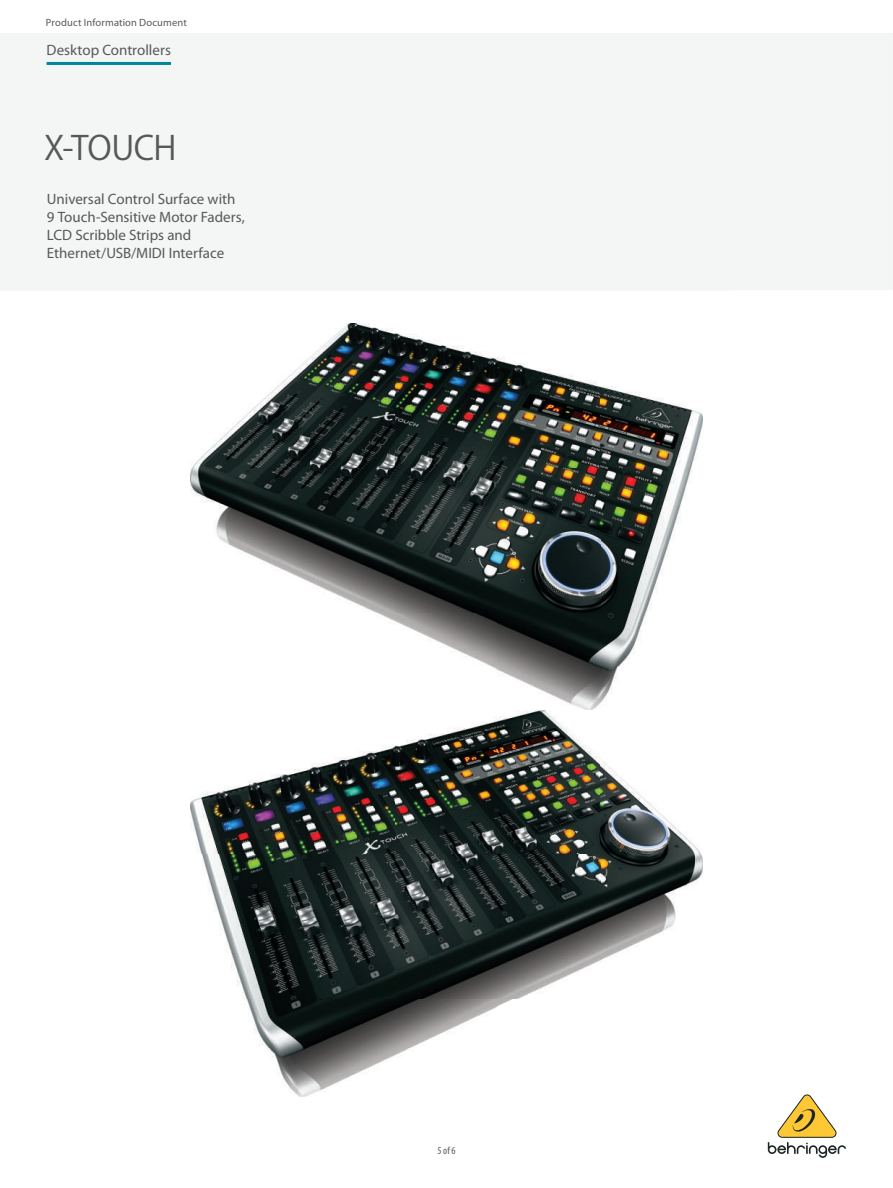
<style>
.page{position:relative;width:893px;height:1188px;background:#fff}
.page>*{position:absolute;margin:0;border:0;box-sizing:border-box;transform-origin:0 0}
.t1{font:33px "Koz Go Pro Regular 90 pv RKSJ H";letter-spacing:-.02em;color:#57585a}
.t2{font:15px/18px "Myriad Pro";color:#57585a}
.t3{font:10.5px "Myriad Pro";letter-spacing:.015em;color:#57585a}
.t4{font:condensed 10.5px "Myriad Pro";color:#57585a}
</style>
<div class="page">
<svg style="left:768px;top:1094px;width:78px;height:64px"></svg>
<img style="left:190px;top:323px;width:513px;height:773px">
<hr style="left:47px;top:62px;width:124px;height:3px;background:#008698">
<p class="t3" style="left:46px;top:18px;width:142px">Product Information Document</p>
<p class="t2" style="left:47px;top:42px;width:126px">Desktop Controllers</p>
<h1 class="t1" style="left:44px;top:135px;width:134px">X-TOUCH</h1>
<p class="t2" style="left:47px;top:191px;width:200px">Universal Control Surface with<br>9 Touch-Sensitive Motor Faders,<br>LCD Scribble Strips and<br>Ethernet/USB/MIDI Interface</p>
<p class="t4" style="left:437px;top:1147px;width:20px">5 of 6</p>
</div>
